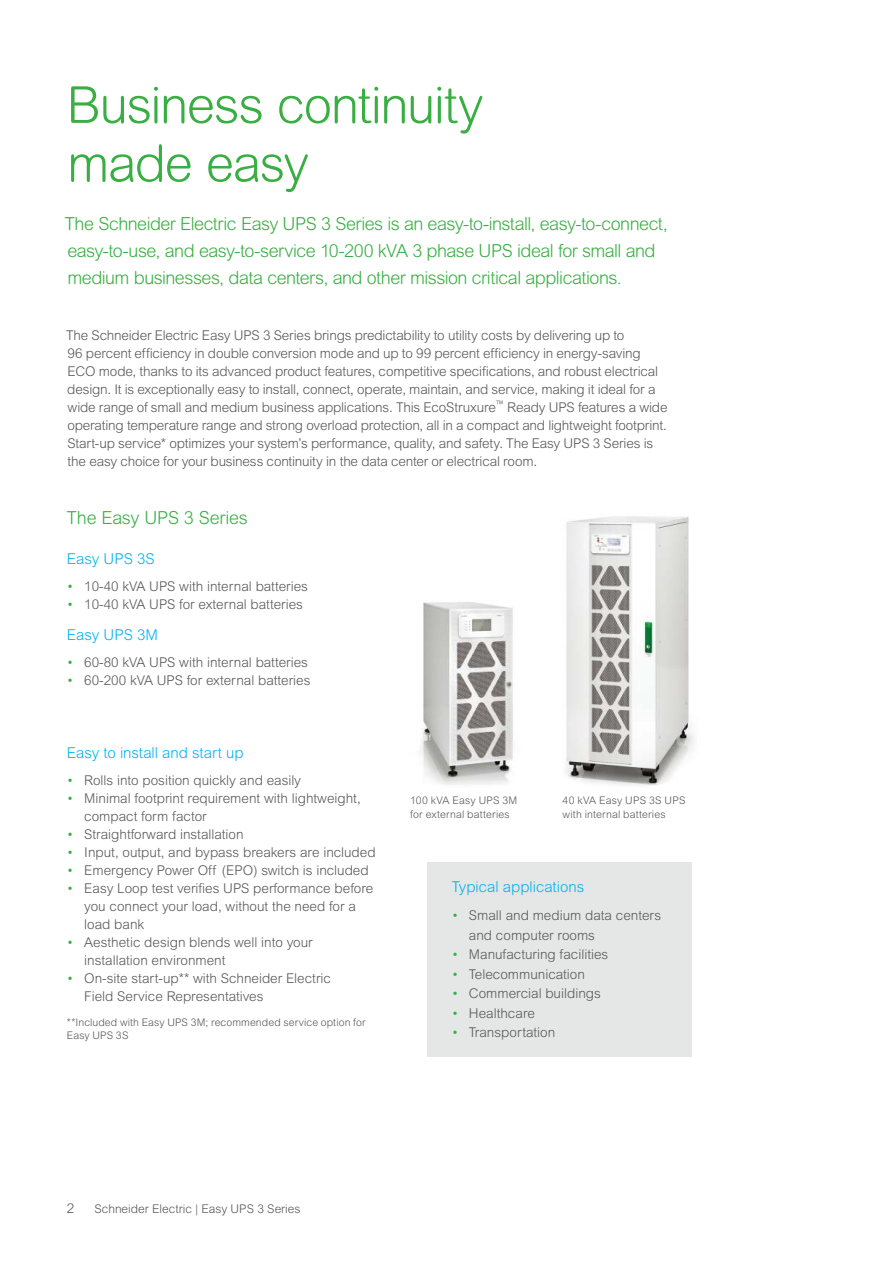
<style>
.page{position:relative;width:893px;height:1263px;background:#fff}
.page>*{position:absolute;margin:0;border:0;box-sizing:border-box;transform-origin:0 0}
.t1{font:300 51px/58.5px "Arial Rounded MT Pro";letter-spacing:-.025em;color:#39ae42}
.t2{font:300 18px/27px "Arial Rounded MT Pro";letter-spacing:-.03em;color:#39ae42}
.t3{font:300 18px "Arial Rounded MT Std";letter-spacing:-.01em;color:#39ae42}
.t4{font:300 15px "Arial Rounded MT Pro";color:#00b3ed}
.t5{font:300 13.5px/18px "Arial MT Std";letter-spacing:-.005em;color:#595757}
.t6{font:300 13.5px "Arial MT Pro";color:#595757}
.t7{font:300 12px "Arial Rounded MT Pro";color:#595757}
.t8{font:300 10.5px/13.5px "Arial MT Std";letter-spacing:.01em;color:#595757}
.s1{color:#39ae42}
</style>
<div class="page">
<img style="left:421px;top:602px;width:92px;height:183px">
<img style="left:566px;top:516px;width:128px;height:270px">
<div style="left:427px;top:862px;width:265px;height:194px;background:#e5e6e6"></div>
<h1 class="t1" style="left:67px;top:80px;width:418px">Business continuity made easy</h1>
<h2 class="t2" style="left:65px;top:211px;width:604px">The Schneider Electric Easy UPS 3 Series is an easy-to-install, easy-to-connect, easy-to-use, and easy-to-service 10-200 kVA 3 phase UPS ideal for small and medium businesses, data centers, and other mission critical applications.</h2>
<p class="t5" style="left:66px;top:327px;width:603px">The Schneider Electric Easy UPS 3 Series brings predictability to utility costs by delivering up to<br>96 percent efficiency in double conversion mode and up to 99 percent efficiency in energy-saving ECO mode, thanks to its advanced product features, competitive specifications, and robust electrical design. It is exceptionally easy to install, connect, operate, maintain, and service, making it ideal for a wide range of small and medium business applications. This EcoStruxure<sup>™</sup> Ready UPS features a wide operating temperature range and strong overload protection, all in a compact and lightweight footprint.<br>Start-up service* optimizes your system’s performance, quality, and safety. The Easy UPS 3 Series is the easy choice for your business continuity in the data center or electrical room.</p>
<h2 class="t3" style="left:67px;top:511px;width:182px">The Easy UPS 3 Series</h2>
<p class="t4" style="left:67px;top:553px;width:89px">Easy UPS 3S</p>
<p class="t5" style="left:67px;top:578px;width:243px"><span class="s1">•</span> 10-40 kVA UPS with internal batteries</p>
<p class="t5" style="left:67px;top:596px;width:238px"><span class="s1">•</span> 10-40 kVA UPS for external batteries</p>
<p class="t4" style="left:67px;top:629px;width:93px">Easy UPS 3M</p>
<p class="t5" style="left:67px;top:654px;width:243px"><span class="s1">•</span> 60-80 kVA UPS with internal batteries</p>
<p class="t5" style="left:67px;top:672px;width:245px"><span class="s1">•</span> 60-200 kVA UPS for external batteries</p>
<p class="t4" style="left:67px;top:747px;width:178px">Easy to install and start up</p>
<p class="t5" style="left:67px;top:772px;width:236px"><span class="s1">•</span> Rolls into position quickly and easily</p>
<p class="t5" style="left:84px;top:790px;width:278px;text-indent:-17px"><span class="s1">•</span> Minimal footprint requirement with lightweight, compact form factor</p>
<p class="t5" style="left:67px;top:826px;width:178px"><span class="s1">•</span> Straightforward installation</p>
<p class="t5" style="left:67px;top:844px;width:310px"><span class="s1">•</span> Input, output, and bypass breakers are included</p>
<p class="t5" style="left:67px;top:862px;width:303px"><span class="s1">•</span> Emergency Power Off (EPO) switch is included</p>
<p class="t5" style="left:84px;top:880px;width:291px;text-indent:-17px"><span class="s1">•</span> Easy Loop test verifies UPS performance before you connect your load, without the need for a load bank</p>
<p class="t5" style="left:84px;top:934px;width:230px;text-indent:-17px"><span class="s1">•</span> Aesthetic design blends well into your installation environment</p>
<p class="t5" style="left:84px;top:970px;width:248px;text-indent:-17px"><span class="s1">•</span> On-site start-up** with Schneider Electric<br>Field Service Representatives</p>
<p class="t8" style="left:67px;top:1017px;width:300px;line-height:12.6px">**Included with Easy UPS 3M; recommended service option for<br>Easy UPS 3S</p>
<p class="t8" style="left:410px;top:795px;width:109px">100 kVA Easy UPS 3M for external batteries</p>
<p class="t8" style="left:563px;top:795px;width:124px">40 kVA Easy UPS 3S UPS with internal batteries</p>
<p class="t4" style="left:452px;top:881px;width:134px">Typical applications</p>
<p class="t5" style="left:469px;top:907px;width:194px;line-height:19.5px;text-indent:-17px"><span class="s1">•</span> Small and medium data centers and computer rooms</p>
<p class="t5" style="left:452px;top:947px;width:158px"><span class="s1">•</span> Manufacturing facilities</p>
<p class="t5" style="left:452px;top:966px;width:135px"><span class="s1">•</span> Telecommunication</p>
<p class="t5" style="left:452px;top:986px;width:151px"><span class="s1">•</span> Commercial buildings</p>
<p class="t5" style="left:452px;top:1005px;width:85px"><span class="s1">•</span> Healthcare</p>
<p class="t5" style="left:452px;top:1025px;width:105px"><span class="s1">•</span> Transportation</p>
<p class="t6" style="left:67px;top:1200px;width:9px">2</p>
<p class="t7" style="left:94px;top:1204px;width:208px">Schneider Electric | Easy UPS 3 Series</p>
</div>
